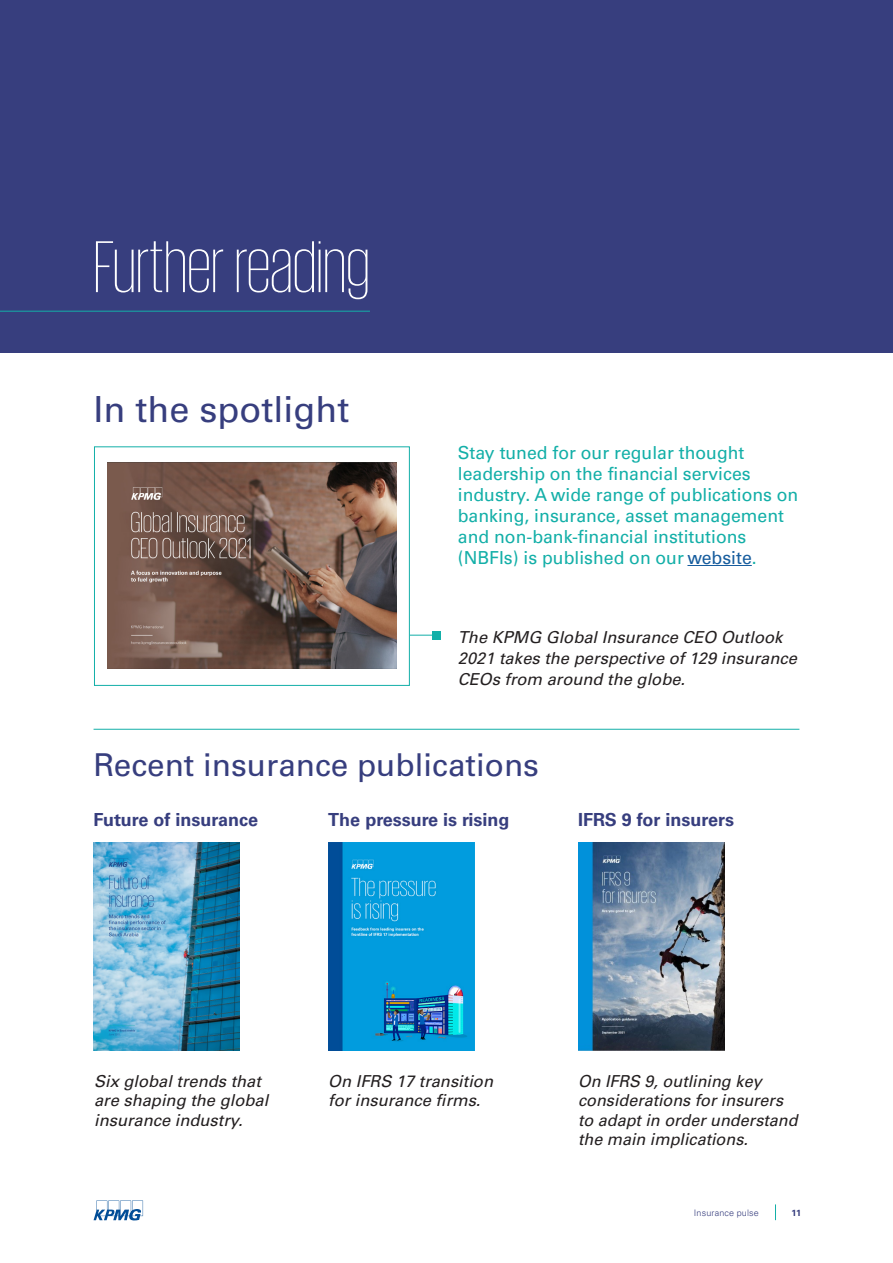
<style>
.page{position:relative;width:893px;height:1263px;background:#fff}
.page>*{position:absolute;margin:0;border:0;box-sizing:border-box;transform-origin:0 0}
.t1{font:200 75px "KPMG";color:#fff}
.t2{font:36px "Univers LT Std";color:#373e7e}
.t3{font:31.5px "Univers LT Std";color:#373e7e}
.t4{font:18px/21px "Univers";color:#13afa8}
.t5{font:700 18px "Univers LT Std";color:#373e7e}
.t6{font:italic 16.5px/19.5px "Univers LT Std";color:#231f20}
.t7{font:300 9px "Univers";letter-spacing:.02em;color:#373e7e}
.t8{font:700 9px "Univers";color:#373e7e}
.s1{color:#175d9e}
</style>
<div class="page">
<svg style="left:94px;top:1200px;width:49px;height:20px"></svg>
<svg style="left:775px;top:1204px;width:1px;height:16px"></svg>
<div style="left:0;top:0;width:893px;height:353px;background:#373e7e"></div>
<hr style="left:0;top:311px;width:370px;height:1px;background:#13afa8">
<hr style="left:94px;top:729px;width:705px;height:1px;background:#13afa8">
<hr style="left:687px;top:565px;width:65px;height:1px;background:#175d9e">
<div style="left:94px;top:446px;width:316px;height:240px;border:1px solid #13afa8"></div>
<img style="left:107px;top:463px;width:290px;height:206px">
<svg style="left:410px;top:635px;width:22px;height:1px"></svg>
<div style="left:432px;top:631px;width:9px;height:9px;background:#13afa8"></div>
<img style="left:94px;top:842px;width:146px;height:208px">
<img style="left:328px;top:842px;width:147px;height:208px">
<img style="left:578px;top:842px;width:146px;height:208px">
<h1 class="t1" style="left:94px;top:231px;width:278px">Further reading</h1>
<h2 class="t2" style="left:94px;top:387px;width:257px">In the spotlight</h2>
<p class="t4" style="left:458px;top:442px;width:342px">Stay tuned for our regular thought leadership on the financial services industry. A wide range of publications on banking, insurance, asset management and non-bank-financial institutions (NBFIs) is published on our <span class="s1">website</span>.</p>
<p class="t6" style="left:458px;top:627px;width:341px;line-height:21px">The KPMG Global Insurance CEO Outlook<br>2021 takes the perspective of 129 insurance<br>CEOs from around the globe.</p>
<h3 class="t3" style="left:94px;top:746px;width:447px">Recent insurance publications</h3>
<p class="t5" style="left:94px;top:809px;width:166px">Future of insurance</p>
<p class="t5" style="left:328px;top:809px;width:183px">The pressure is rising</p>
<p class="t5" style="left:578px;top:809px;width:157px">IFRS 9 for insurers</p>
<p class="t6" style="left:94px;top:1071px;width:176px">Six global trends that are shaping the global insurance industry.</p>
<p class="t6" style="left:328px;top:1071px;width:166px">On IFRS 17 transition for insurance firms.</p>
<p class="t6" style="left:578px;top:1071px;width:221px">On IFRS 9, outlining key considerations for insurers to adapt in order understand the main implications.</p>
<p class="t7" style="left:694px;top:1208px;width:67px">Insurance pulse</p>
<p class="t8" style="left:792px;top:1208px;width:11px">11</p>
</div>
